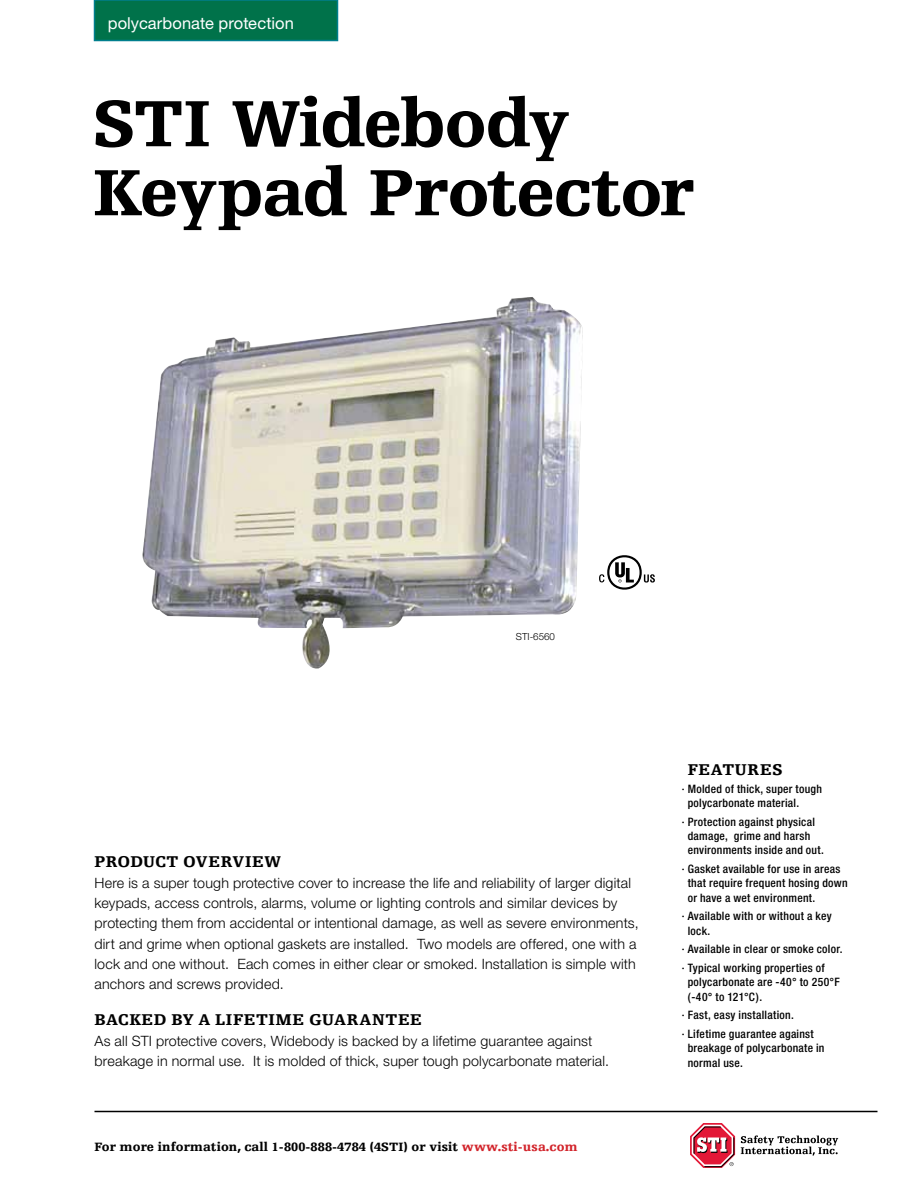
<style>
.page{position:relative;width:918px;height:1188px;background:#fff}
.page>*{position:absolute;margin:0;border:0;box-sizing:border-box;transform-origin:0 0}
.t1{font:900 69px/69px "Egyptienne F";letter-spacing:-.025em;color:#000}
.t2{font:900 16.5px "Egyptienne F";letter-spacing:.025em;color:#000}
.t3{font:16.5px "Helvetica Neue";letter-spacing:.005em;color:#fff}
.t4{font:300 14.25px/20.2px "Helvetica Neue";letter-spacing:.015em;color:#000}
.t5{font:900 12.75px "Egyptienne F";letter-spacing:.01em;color:#000}
.t6{font:500 condensed 11.7px/14.2px "Helvetica Neue";letter-spacing:.025em;color:#000}
.t7{font:300 9.75px "Helvetica Neue";color:#000}
.s1{color:#d2232a}
</style>
<div class="page">
<div style="left:94px;top:0;width:244px;height:41px;background:#00724a;border:2px solid #007f8d"></div>
<hr style="left:94px;top:1111px;width:784px;height:1px;background:#000">
<svg style="left:741px;top:1136px;width:97px;height:20px"></svg>
<svg style="left:690px;top:1123px;width:45px;height:45px"></svg>
<svg style="left:599px;top:555px;width:56px;height:35px"></svg>
<img style="left:142px;top:297px;width:441px;height:372px">
<p class="t3" style="left:108px;top:13px;width:188px">polycarbonate protection</p>
<h1 class="t1" style="left:93px;top:90px;width:603px">STI Widebody<br>Keypad Protector</h1>
<p class="t7" style="left:516px;top:631px;width:41px">STI-6560</p>
<p class="t2" style="left:94px;top:852px;width:188px">Product Overview</p>
<p class="t4" style="left:94px;top:873px;width:546px">Here is a super tough protective cover to increase the life and reliability of larger digital keypads, access controls, alarms, volume or lighting controls and similar devices by protecting them from accidental or intentional damage, as well as severe environments, dirt and grime when optional gaskets are installed. Two models are offered, one with a lock and one without. Each comes in either clear or smoked. Installation is simple with anchors and screws provided.</p>
<p class="t2" style="left:94px;top:1011px;width:329px">backed by a lifetime guarantee</p>
<p class="t4" style="left:94px;top:1031px;width:516px">As all STI protective covers, Widebody is backed by a lifetime guarantee against breakage in normal use. It is molded of thick, super tough polycarbonate material.</p>
<p class="t5" style="left:94px;top:1139px;width:484px">For more information, call 1-800-888-4784 (4STI) or visit <span class="s1">www.sti-usa.com</span></p>
<p class="t2" style="left:682px;top:760px;width:100px">features</p>
<p class="t6" style="left:688px;top:781px;width:136px;text-indent:-6px">· Molded of thick, super tough polycarbonate material.</p>
<p class="t6" style="left:688px;top:814px;width:138px;text-indent:-6px">· Protection against physical damage, grime and harsh environments inside and out.</p>
<p class="t6" style="left:688px;top:862px;width:161px;text-indent:-6px">· Gasket available for use in areas that require frequent hosing down or have a wet environment.</p>
<p class="t6" style="left:688px;top:909px;width:145px;text-indent:-6px">· Available with or without a key lock.</p>
<p class="t6" style="left:682px;top:940px;width:162px;line-height:18.8px">· Available in clear or smoke color. · Typical working properties of</p>
<p class="t6" style="left:688px;top:975px;width:154px">polycarbonate are -40° to 250°F (-40° to 121°C).</p>
<p class="t6" style="left:682px;top:1006px;width:134px;line-height:18.8px">· Fast, easy installation.<br>· Lifetime guarantee against</p>
<p class="t6" style="left:688px;top:1041px;width:138px">breakage of polycarbonate in normal use.</p>
</div>
